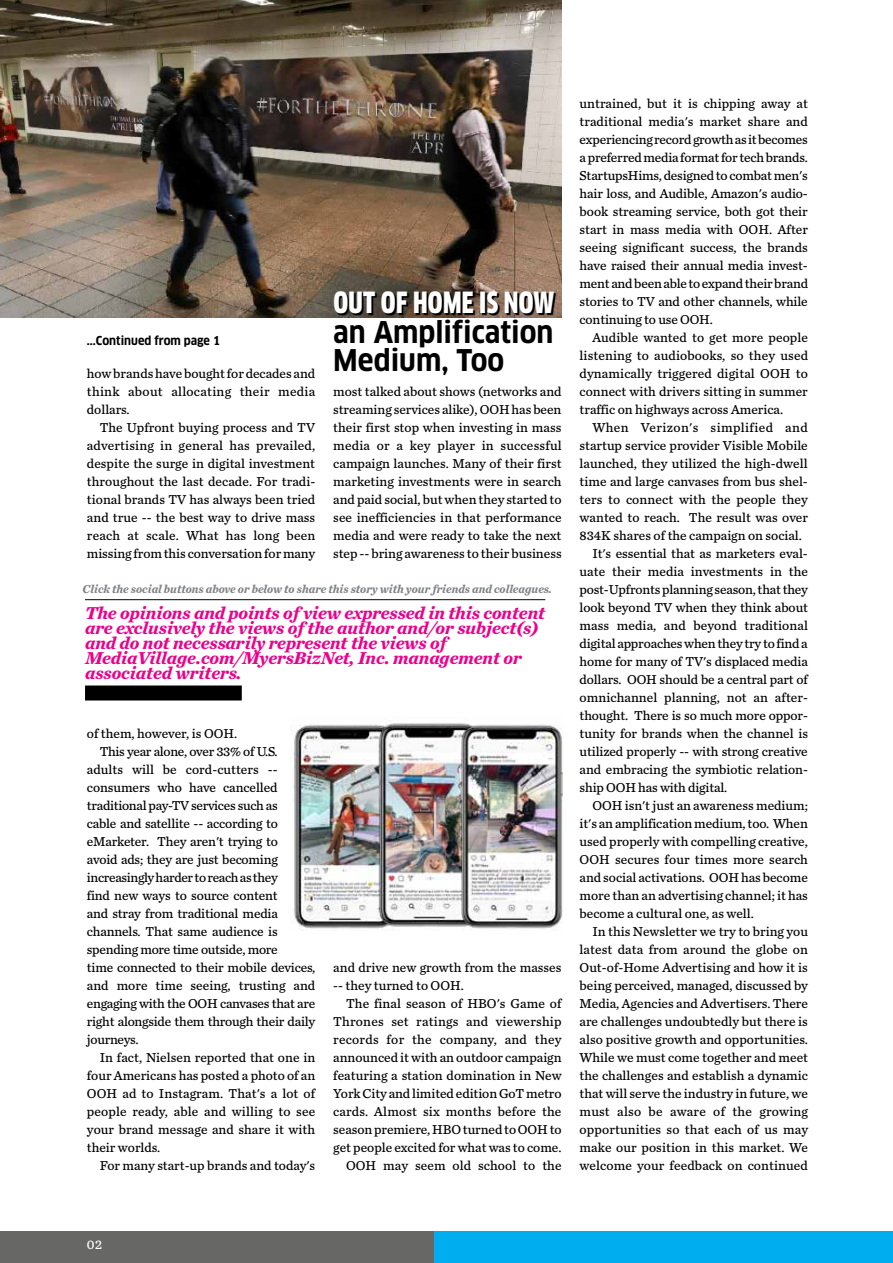
<style>
.page{position:relative;width:893px;height:1263px;background:#fff}
.page>*{position:absolute;margin:0;border:0;box-sizing:border-box;transform-origin:0 0}
.t1{font:700 29.25px/28px "Clan OT Narr";color:#000}
.t2{font:900 condensed 28.65px "Clan OT";letter-spacing:.01em;color:#fff}
.t3{font:italic 700 18px/15px "Chronicle Text G4";letter-spacing:-.005em;color:#ec008c}
.t4{font:13.5px/18px "Chronicle Text G4";color:#000;text-align:justify}
.t5{font:13.5px "Chronicle Text G4";letter-spacing:-.02em;color:#000}
.t6{font:13.5px "Chronicle Text G4";letter-spacing:-.025em;color:#000}
.t7{font:13.5px "Chronicle Text G4";letter-spacing:.03em;color:#000}
.t8{font:13.5px "Chronicle Text G4";color:#fff}
.t9{font:italic 700 12px "Chronicle Text G4";color:#808285;scale:.95 1}
.t10{font:700 12px "Clan OT Narr";color:#000}
</style>
<div class="page">
<div style="left:0;top:1231px;width:435px;height:32px;background:#676766"></div>
<div style="left:435px;top:1231px;width:458px;height:32px;background:#00aeef"></div>
<img style="left:0;top:0;width:562px;height:317px">
<svg style="left:336px;top:293px;width:220px;height:22px;background:#2b241d"></svg>
<hr style="left:85px;top:599px;width:460px;height:1px;background:#000">
<div style="left:85px;top:685px;width:157px;height:15px;background:#000"></div>
<img style="left:290px;top:723px;width:272px;height:208px">
<p class="t10" style="left:87px;top:334px;width:135px">...Continued from page 1</p>
<p class="t4" style="left:87px;top:364px;width:230px">how brands have bought for decades and think about allocating their media dollars.</p>
<p class="t4" style="left:87px;top:418px;width:230px;text-indent:13px">The Upfront buying process and TV advertising in general has prevailed, despite the surge in digital investment throughout the last decade. For tradi&shy;tional brands TV has always been tried and true -- the best way to drive mass reach at scale. What has long been missing from this conversation for many</p>
<h2 class="t2" style="left:333px;top:286px;width:222px">OUT OF HOME IS NOW</h2>
<h1 class="t1" style="left:333px;top:319px;width:222px">an Amplification<br>Medium, Too</h1>
<p class="t4" style="left:333px;top:382px;width:230px">most talked about shows (networks and streaming services alike), OOH has been their first stop when investing in mass media or a key player in successful campaign launches. Many of their first marketing investments were in search and paid social, but when they started to see inefficiencies in that performance media and were ready to take the next step -- bring awareness to their business</p>
<p class="t9" style="left:83px;top:581px;width:496px">Click the social buttons above or below to share this story with your friends and colleagues.</p>
<h3 class="t3" style="left:85px;top:605px;width:462px">The opinions and points of view expressed in this content are exclusively the views of the author and/or subject(s) and do not necessarily represent the views of MediaVillage.com/MyersBizNet, Inc. management or associated writers.</h3>
<p class="t4" style="left:87px;top:724px;width:152px">of them, however, is OOH.</p>
<p class="t5" style="left:100px;top:743px;width:180px">This year alone, over 33% of U.S.</p>
<p class="t4" style="left:87px;top:760px;width:192px">adults will be cord-cutters --</p>
<p class="t4" style="left:87px;top:778px;width:192px">consumers who have cancelled</p>
<p class="t5" style="left:87px;top:797px;width:192px">traditional pay-TV services such as</p>
<p class="t4" style="left:87px;top:814px;width:192px">cable and satellite -- according to</p>
<p class="t4" style="left:87px;top:832px;width:192px">eMarketer. They aren't trying to</p>
<p class="t4" style="left:87px;top:850px;width:192px">avoid ads; they are just becoming</p>
<p class="t6" style="left:87px;top:869px;width:192px">increasingly harder to reach as they</p>
<p class="t4" style="left:87px;top:886px;width:192px">find new ways to source content</p>
<p class="t4" style="left:87px;top:904px;width:192px">and stray from traditional media</p>
<p class="t4" style="left:87px;top:922px;width:192px">channels. That same audience is</p>
<p class="t5" style="left:87px;top:941px;width:192px">spending more time outside, more</p>
<p class="t4" style="left:87px;top:958px;width:230px">time connected to their mobile devices,</p>
<p class="t4" style="left:87px;top:976px;width:230px">and more time seeing, trusting and</p>
<p class="t5" style="left:87px;top:995px;width:230px">engaging with the OOH canvases that are</p>
<p class="t4" style="left:87px;top:1012px;width:230px">right alongside them through their daily</p>
<p class="t5" style="left:87px;top:1031px;width:53px">journeys.</p>
<p class="t4" style="left:100px;top:1048px;width:217px">In fact, Nielsen reported that one in</p>
<p class="t4" style="left:87px;top:1066px;width:230px">four Americans has posted a photo of an</p>
<p class="t4" style="left:87px;top:1084px;width:230px">OOH ad to Instagram. That's a lot of</p>
<p class="t4" style="left:87px;top:1102px;width:230px">people ready, able and willing to see</p>
<p class="t4" style="left:87px;top:1120px;width:230px">your brand message and share it with</p>
<p class="t4" style="left:87px;top:1138px;width:75px">their worlds.</p>
<p class="t4" style="left:100px;top:1156px;width:217px">For many start-up brands and today's</p>
<p class="t4" style="left:333px;top:958px;width:230px">and drive new growth from the masses -- they turned to OOH.</p>
<p class="t4" style="left:333px;top:994px;width:230px;text-align:right">The final season of HBO's Game of Thrones set ratings and viewership records for the company, and they announced it with an outdoor campaign featuring a station domination in New York City and limited edition GoT metro cards. Almost six months before the season premiere, HBO turned to OOH to get people excited for what was to come.<br>OOH may seem old school to the</p>
<p class="t4" style="left:580px;top:94px;width:230px">untrained, but it is chipping away at traditional media's market share and experiencing record growth as it becomes a preferred media format for tech brands.<br>StartupsHims, designed to combat men's hair loss, and Audible, Amazon's audio&shy;book streaming service, both got their start in mass media with OOH. After seeing significant success, the brands have raised their annual media invest&shy;ment and been able to expand their brand stories to TV and other channels, while continuing to use OOH.</p>
<p class="t4" style="left:580px;top:328px;width:230px;text-indent:13px">Audible wanted to get more people listening to audiobooks, so they used dynamically triggered digital OOH to connect with drivers sitting in summer traffic on highways across America.</p>
<p class="t7" style="left:592px;top:419px;width:217px">When Verizon's simplified and</p>
<p class="t4" style="left:580px;top:436px;width:230px">startup service provider Visible Mobile</p>
<p class="t4" style="left:580px;top:454px;width:230px">launched, they utilized the high-dwell</p>
<p class="t4" style="left:580px;top:472px;width:230px">time and large canvases from bus shel-</p>
<p class="t4" style="left:580px;top:490px;width:230px">ters to connect with the people they</p>
<p class="t4" style="left:580px;top:508px;width:230px">wanted to reach. The result was over</p>
<p class="t4" style="left:580px;top:526px;width:224px">834K shares of the campaign on social.</p>
<p class="t4" style="left:592px;top:544px;width:217px">It's essential that as marketers eval-</p>
<p class="t4" style="left:580px;top:562px;width:230px">uate their media investments in the</p>
<p class="t4" style="left:580px;top:580px;width:230px">post-Upfronts planning season, that they</p>
<p class="t4" style="left:580px;top:598px;width:230px">look beyond TV when they think about</p>
<p class="t4" style="left:580px;top:616px;width:230px">mass media, and beyond traditional</p>
<p class="t4" style="left:580px;top:634px;width:230px">digital approaches when they try to find a</p>
<p class="t4" style="left:580px;top:652px;width:230px">home for many of TV's displaced media</p>
<p class="t4" style="left:580px;top:670px;width:230px">dollars. OOH should be a central part of</p>
<p class="t4" style="left:580px;top:688px;width:230px">omnichannel planning, not an after-</p>
<p class="t4" style="left:580px;top:706px;width:230px">thought. There is so much more oppor-</p>
<p class="t4" style="left:580px;top:724px;width:230px">tunity for brands when the channel is</p>
<p class="t4" style="left:580px;top:742px;width:230px">utilized properly -- with strong creative</p>
<p class="t4" style="left:580px;top:760px;width:230px">and embracing the symbiotic relation-</p>
<p class="t4" style="left:580px;top:778px;width:149px">ship OOH has with digital.</p>
<p class="t4" style="left:592px;top:796px;width:217px">OOH isn't just an awareness medium;</p>
<p class="t4" style="left:580px;top:814px;width:230px">it's an amplification medium, too. When</p>
<p class="t4" style="left:580px;top:832px;width:230px">used properly with compelling creative,</p>
<p class="t4" style="left:580px;top:850px;width:230px">OOH secures four times more search</p>
<p class="t4" style="left:580px;top:868px;width:230px">and social activations. OOH has become</p>
<p class="t4" style="left:580px;top:886px;width:230px">more than an advertising channel; it has</p>
<p class="t4" style="left:580px;top:904px;width:176px">become a cultural one, as well.</p>
<p class="t4" style="left:592px;top:922px;width:217px">In this Newsletter we try to bring you</p>
<p class="t4" style="left:580px;top:940px;width:230px">latest data from around the globe on</p>
<p class="t4" style="left:580px;top:958px;width:230px">Out-of-Home Advertising and how it is</p>
<p class="t4" style="left:580px;top:976px;width:230px">being perceived, managed, discussed by</p>
<p class="t4" style="left:580px;top:994px;width:230px">Media, Agencies and Advertisers. There</p>
<p class="t4" style="left:580px;top:1012px;width:230px">are challenges undoubtedly but there is</p>
<p class="t4" style="left:580px;top:1030px;width:230px">also positive growth and opportunities.</p>
<p class="t4" style="left:580px;top:1048px;width:230px">While we must come together and meet</p>
<p class="t4" style="left:580px;top:1066px;width:230px">the challenges and establish a dynamic</p>
<p class="t4" style="left:580px;top:1084px;width:230px">that will serve the industry in future, we</p>
<p class="t4" style="left:580px;top:1102px;width:230px">must also be aware of the growing</p>
<p class="t4" style="left:580px;top:1120px;width:230px">opportunities so that each of us may</p>
<p class="t4" style="left:580px;top:1138px;width:230px">make our position in this market. We</p>
<p class="t4" style="left:580px;top:1156px;width:230px">welcome your feedback on continued</p>
<p class="t8" style="left:87px;top:1236px;width:17px">02</p>
</div>
